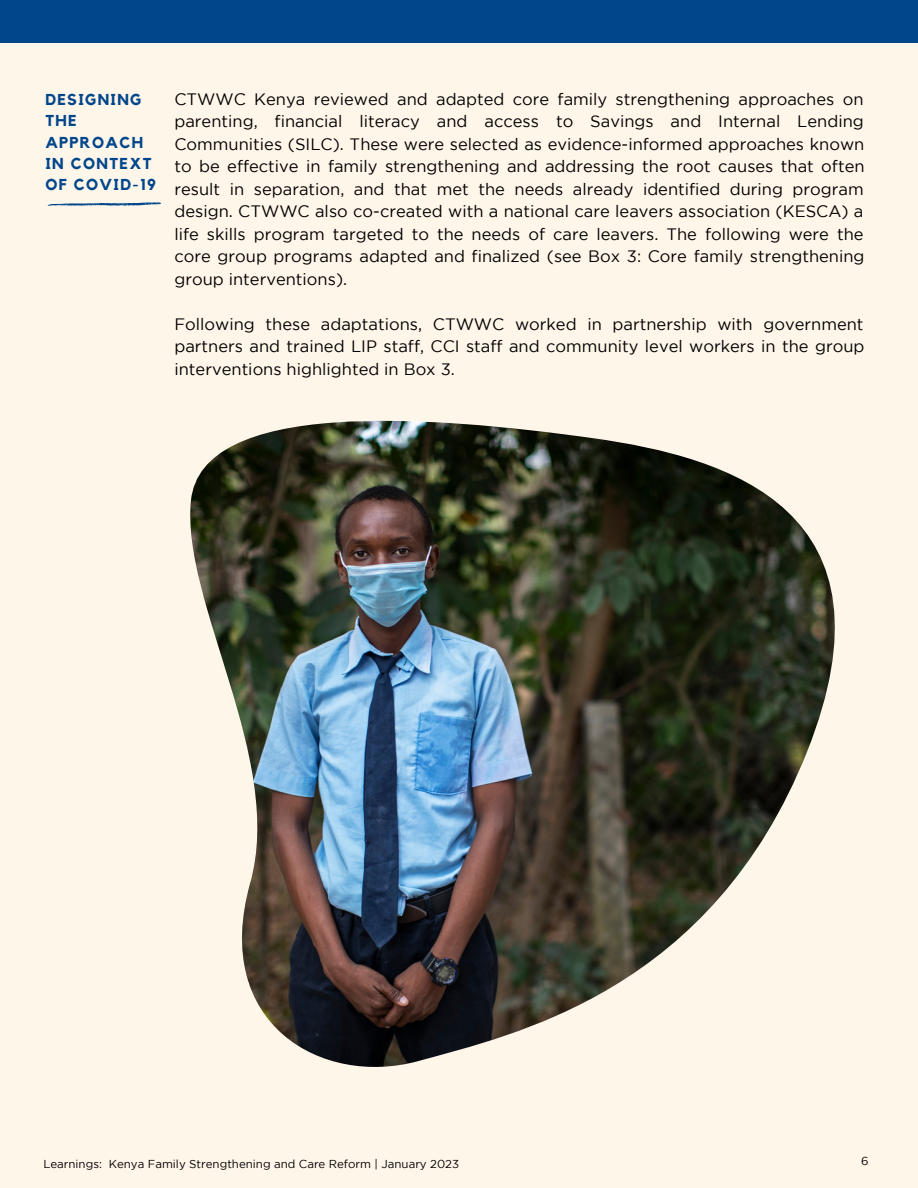
<style>
.page{position:relative;width:918px;height:1188px;background:#fff6ea}
.page>*{position:absolute;margin:0;border:0;box-sizing:border-box;transform-origin:0 0}
.t1{font:16.5px/22.5px "Gotham";color:#000;text-align:justify}
.t2{font:700 15.75px/21.3px "Kollektif";letter-spacing:.085em;color:#00468b}
.t3{font:11.55px "Gotham";color:#000}
</style>
<div class="page">
<div style="left:0;top:0;width:918px;height:43px;background:#00468b"></div>
<svg style="left:47px;top:202px;width:114px;height:4px"></svg>
<img style="left:190px;top:421px;width:645px;height:646px">
<p class="t2" style="left:45px;top:89px;width:112px">DESIGNING<br>THE<br>APPROACH<br>IN CONTEXT<br>OF COVID-19</p>
<p class="t1" style="left:174px;top:89px;width:692px">CTWWC Kenya reviewed and adapted core family strengthening approaches on parenting, financial literacy and access to Savings and Internal Lending Communities (SILC). These were selected as evidence-informed approaches known to be effective in family strengthening and addressing the root causes that often result in separation, and that met the needs already identified during program design. CTWWC also co-created with a national care leavers association (KESCA) a life skills program targeted to the needs of care leavers. The following were the core group programs adapted and finalized (see Box 3: Core family strengthening group interventions).</p>
<p class="t1" style="left:174px;top:314px;width:692px">Following these adaptations, CTWWC worked in partnership with government partners and trained LIP staff, CCI staff and community level workers in the group interventions highlighted in Box 3.</p>
<p class="t3" style="left:43px;top:1160px;width:417px">Learnings: Kenya Family Strengthening and Care Reform | January 2023</p>
<p class="t3" style="left:861px;top:1157px;width:9px">6</p>
</div>
